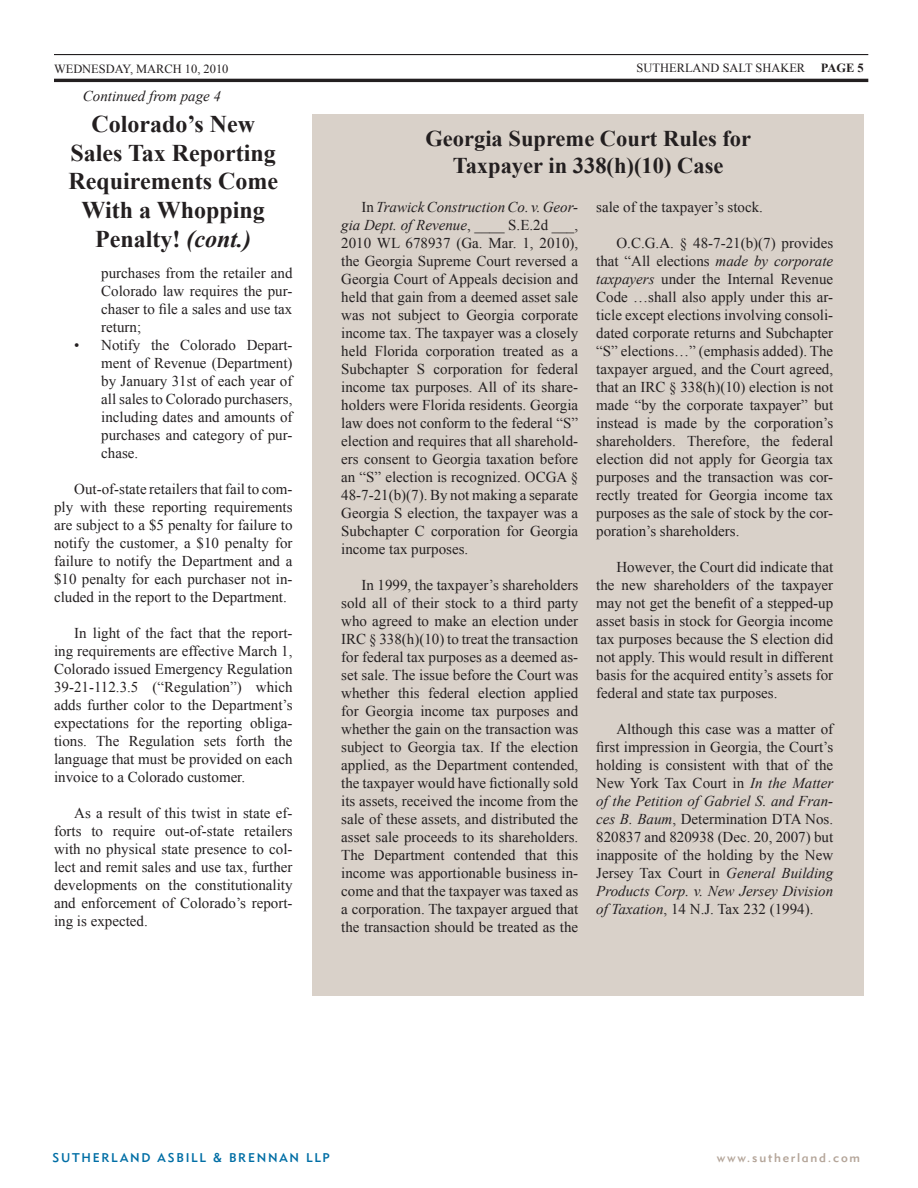
<style>
.page{position:relative;width:918px;height:1188px;background:#fff}
.page>*{position:absolute;margin:0;border:0;box-sizing:border-box;transform-origin:0 0}
.t1{font:700 24px/28.8px "Times New Roman";color:#231f20;text-align:center}
.t2{font:700 22.5px/27px "Times New Roman";color:#231f20;text-align:center}
.t3{font:15px/18px "Times New Roman";color:#231f20;text-align:justify}
.t4{font:italic 15px "Times New Roman";color:#231f20}
.t5{font:12.45px "Times New Roman";color:#231f20}
.t6{font:12.45px "Geometric 415 BT Medium A";letter-spacing:.14em;color:#006ea5}
.t7{font:12.45px "Geometric 415 BT Medium A";letter-spacing:.14em;color:#b4a599}
.t8{font:700 12.45px "Times New Roman";color:#231f20}
.s1{font-style:italic}
</style>
<div class="page">
<hr style="left:54px;top:54px;width:814px;height:1px;background:#231f20">
<hr style="left:54px;top:79px;width:814px;height:3px;background:#231f20">
<div style="left:313px;top:114px;width:551px;height:882px;background:#d9d1c9"></div>
<p class="t5" style="left:54px;top:60px;width:176px">wednesday, March 10, 2010</p>
<p class="t5" style="left:637px;top:60px;width:33px">SUTHER</p>
<p class="t5" style="left:685px;top:60px;width:18px">LAND</p>
<p class="t5" style="left:723px;top:60px;width:42px">SA LT SHA</p>
<p class="t5" style="left:780px;top:60px;width:18px">KER</p>
<p class="t8" style="left:821px;top:59px;width:44px">Page 5</p>
<p class="t4" style="left:83px;top:86px;width:140px">Continued from page 4</p>
<p class="t1" style="left:68px;top:109px;width:211px">Colorado’s New<br>Sales Tax Reporting<br>Requirements Come<br>With a Whopping<br>Penalty! <span class="s1">(cont.)</span></p>
<p class="t3" style="left:101px;top:264px;width:193px">purchases from the retailer and Colorado law requires the pur&shy;chaser to file a sales and use tax return;</p>
<p class="t3" style="left:101px;top:336px;width:193px;text-indent:-27px">• Notify the Colorado Depart&shy;ment of Revenue (Department) by January 31st of each year of all sales to Colorado purchasers, including dates and amounts of purchases and category of pur&shy;chase.</p>
<p class="t3" style="left:54px;top:480px;width:240px;text-indent:20px">Out-of-state retailers that fail to com&shy;ply with these reporting requirements are subject to a $5 penalty for failure to notify the customer, a $10 penalty for failure to notify the Department and a $10 penalty for each purchaser not in&shy;cluded in the report to the Department.</p>
<p class="t3" style="left:54px;top:624px;width:240px;text-indent:20px">In light of the fact that the report&shy;ing requirements are effective March 1, Colorado issued Emergency Regulation 39-21-112.3.5 (“Regulation”) which adds further color to the Department’s expectations for the reporting obliga&shy;tions. The Regulation sets forth the language that must be provided on each invoice to a Colorado customer.</p>
<p class="t3" style="left:54px;top:804px;width:240px;text-indent:20px">As a result of this twist in state ef&shy;forts to require out-of-state retailers with no physical state presence to col&shy;lect and remit sales and use tax, further developments on the constitutionality and enforcement of Colorado’s report&shy;ing is expected.</p>
<p class="t2" style="left:425px;top:124px;width:327px">Georgia Supreme Court Rules for<br>Taxpayer in 338(h)(10) Case</p>
<p class="t3" style="left:341px;top:198px;width:239px;text-indent:20px">In <span class="s1">Trawick Construction Co. v. Geor&shy;gia Dept. of Revenue</span>, ____ S.E.2d ___, 2010 WL 678937 (Ga. Mar. 1, 2010), the Georgia Supreme Court reversed a Georgia Court of Appeals decision and held that gain from a deemed asset sale was not subject to Georgia corporate income tax. The taxpayer was a closely held Florida corporation treated as a Subchapter S corporation for federal income tax purposes. All of its share&shy;holders were Florida residents. Georgia law does not conform to the federal “S” election and requires that all sharehold&shy;ers consent to Georgia taxation before an “S” election is recognized. OCGA § 48-7-21(b)(7). By not making a separate Georgia S election, the taxpayer was a Subchapter C corporation for Georgia income tax purposes.</p>
<p class="t3" style="left:341px;top:576px;width:239px;text-indent:20px">In 1999, the taxpayer’s shareholders sold all of their stock to a third party who agreed to make an election under IRC § 338(h)(10) to treat the transaction for federal tax purposes as a deemed as&shy;set sale. The issue before the Court was whether this federal election applied for Georgia income tax purposes and whether the gain on the transaction was subject to Georgia tax. If the election applied, as the Department contended, the taxpayer would have fictionally sold its assets, received the income from the sale of these assets, and distributed the asset sale proceeds to its shareholders.<br>The Department contended that this income was apportionable business in&shy;come and that the taxpayer was taxed as a corporation. The taxpayer argued that the transaction should be treated as the</p>
<p class="t3" style="left:596px;top:198px;width:168px">sale of the taxpayer’s stock.</p>
<p class="t3" style="left:596px;top:234px;width:239px;text-indent:20px">O.C.G.A. § 48-7-21(b)(7) provides that “All elections <span class="s1">made by corporate taxpayers</span> under the Internal Revenue Code …shall also apply under this ar&shy;ticle except elections involving consoli&shy;dated corporate returns and Subchapter “S” elections…” (emphasis added). The taxpayer argued, and the Court agreed, that an IRC § 338(h)(10) election is not made “by the corporate taxpayer” but instead is made by the corporation’s shareholders. Therefore, the federal election did not apply for Georgia tax purposes and the transaction was cor&shy;rectly treated for Georgia income tax purposes as the sale of stock by the cor&shy;poration’s shareholders.</p>
<p class="t3" style="left:596px;top:558px;width:239px;text-indent:20px">However, the Court did indicate that the new shareholders of the taxpayer may not get the benefit of a stepped-up asset basis in stock for Georgia income tax purposes because the S election did not apply. This would result in different basis for the acquired entity’s assets for federal and state tax purposes.</p>
<p class="t3" style="left:596px;top:720px;width:239px;text-indent:20px">Although this case was a matter of first impression in Georgia, the Court’s holding is consistent with that of the New York Tax Court in <span class="s1">In the Matter of the Petition of Gabriel S. and Fran&shy;ces B. Baum</span>, Determination DTA Nos.<br>820837 and 820938 (Dec. 20, 2007) but inapposite of the holding by the New Jersey Tax Court in <span class="s1">General Building Products Corp. v. New Jersey Division of Taxation</span>, 14 N.J. Tax 232 (1994).</p>
<p class="t6" style="left:53px;top:1150px;width:279px">SUTHERLAND ASBILL &amp; BRENNAN LLP</p>
<p class="t7" style="left:717px;top:1150px;width:145px">WWW.SUTHERLAND.COM</p>
</div>
